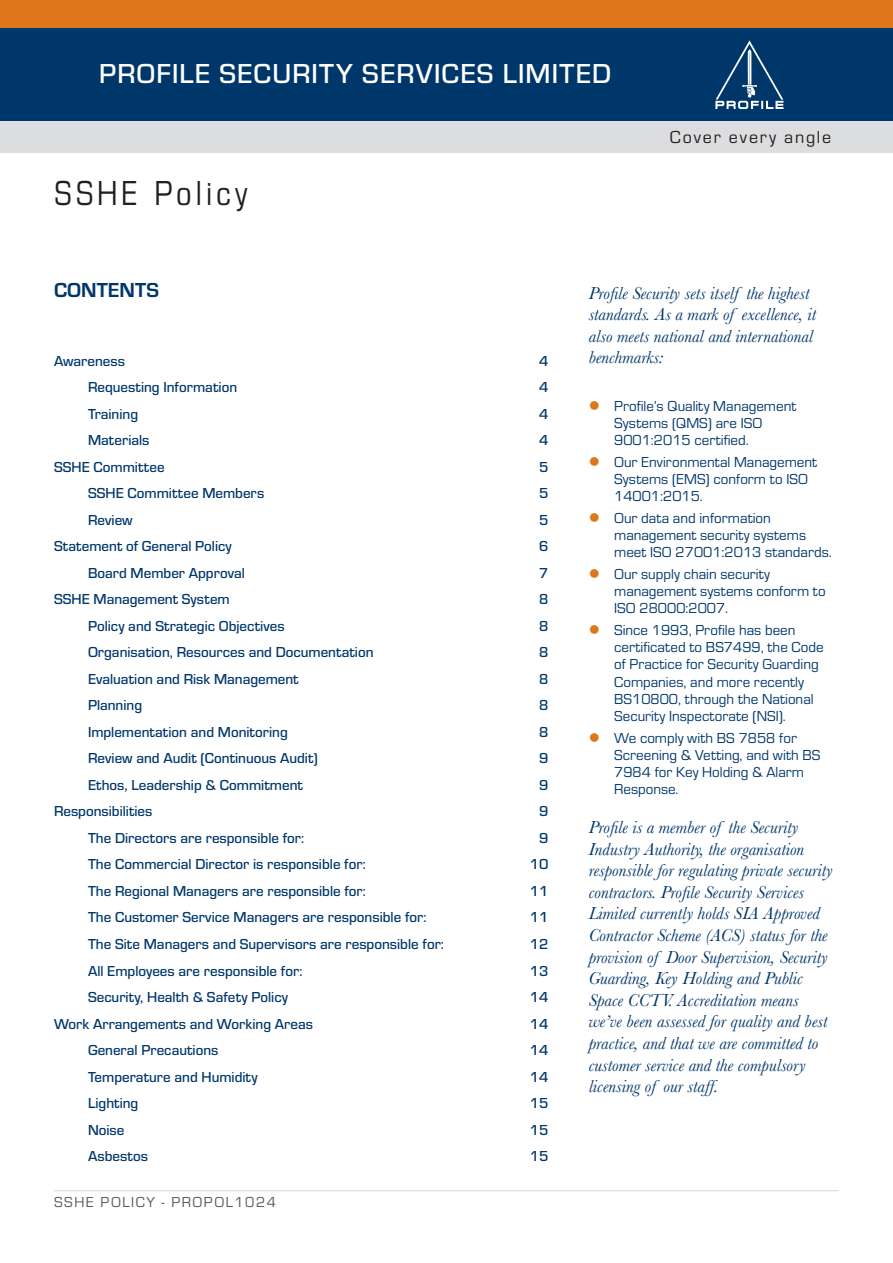
<style>
.page{position:relative;width:893px;height:1263px;background:#fff}
.page>*{position:absolute;margin:0;border:0;box-sizing:border-box;transform-origin:0 0}
.ProfilePolicyCoverTitle{font:36px "Eurostile Con";letter-spacing:.1em;color:#231f20}
.t1{font:500 28.5px "Eurostile";letter-spacing:.04em;color:#fff}
.TOC_Heading{font:700 21px "Eurostile";letter-spacing:.005em;color:#00376b}
.t2{font:italic 18px/21.6px "Baskerville";color:#00376b}
.t3{font:18px "Eurostile";letter-spacing:.1em;color:#231f20}
.t4{font:500 15px "Eurostile";color:#00376b}
.t5{font:15px/17.2px "Eurostile";color:#00376b}
.t6{font:15px "Eurostile";letter-spacing:.1em;color:#57585a}
</style>
<div class="page">
<div style="left:0;top:0;width:893px;height:32px;background:#de761b"></div>
<div style="left:0;top:28px;width:893px;height:95px;background:#00376b"></div>
<svg style="left:715px;top:40px;width:69px;height:69px"></svg>
<div style="left:0;top:121px;width:893px;height:32px;background:#dcdddf"></div>
<hr style="left:54px;top:1190px;width:785px;height:1px;background:#dcdddf">
<h2 class="t1" style="left:99px;top:54px;width:513px">PROFILE SECURITY SERVICES LIMITED</h2>
<p class="ProfilePolicyCoverTitle" style="left:54px;top:169px;width:195px">SSHE Policy</p>
<p class="t3" style="left:670px;top:125px;width:163px">Cover every angle</p>
<p class="TOC_Heading" style="left:54px;top:275px;width:107px">CONTENTS</p>
<p class="t4" style="left:54px;top:351px;width:73px">Awareness</p>
<p class="t4" style="left:539px;top:351px;width:11px">4</p>
<p class="t4" style="left:88px;top:377px;width:151px">Requesting Information</p>
<p class="t4" style="left:539px;top:377px;width:11px">4</p>
<p class="t4" style="left:88px;top:404px;width:52px">Training</p>
<p class="t4" style="left:539px;top:404px;width:11px">4</p>
<p class="t4" style="left:88px;top:430px;width:63px">Materials</p>
<p class="t4" style="left:539px;top:430px;width:11px">4</p>
<p class="t4" style="left:54px;top:457px;width:112px">SSHE Committee</p>
<p class="t4" style="left:539px;top:457px;width:11px">5</p>
<p class="t4" style="left:88px;top:483px;width:178px">SSHE Committee Members</p>
<p class="t4" style="left:539px;top:483px;width:11px">5</p>
<p class="t4" style="left:88px;top:510px;width:46px">Review</p>
<p class="t4" style="left:539px;top:510px;width:11px">5</p>
<p class="t4" style="left:54px;top:536px;width:179px">Statement of General Policy</p>
<p class="t4" style="left:539px;top:536px;width:11px">6</p>
<p class="t4" style="left:88px;top:563px;width:158px">Board Member Approval</p>
<p class="t4" style="left:539px;top:563px;width:11px">7</p>
<p class="t4" style="left:54px;top:589px;width:177px">SSHE Management System</p>
<p class="t4" style="left:539px;top:589px;width:11px">8</p>
<p class="t4" style="left:88px;top:616px;width:198px">Policy and Strategic Objectives</p>
<p class="t4" style="left:539px;top:616px;width:11px">8</p>
<p class="t4" style="left:88px;top:642px;width:287px">Organisation, Resources and Documentation</p>
<p class="t4" style="left:539px;top:642px;width:11px">8</p>
<p class="t4" style="left:88px;top:669px;width:212px">Evaluation and Risk Management</p>
<p class="t4" style="left:539px;top:669px;width:11px">8</p>
<p class="t4" style="left:88px;top:695px;width:56px">Planning</p>
<p class="t4" style="left:539px;top:695px;width:11px">8</p>
<p class="t4" style="left:88px;top:722px;width:201px">Implementation and Monitoring</p>
<p class="t4" style="left:539px;top:722px;width:11px">8</p>
<p class="t4" style="left:88px;top:748px;width:231px">Review and Audit (Continuous Audit)</p>
<p class="t4" style="left:539px;top:748px;width:11px">9</p>
<p class="t4" style="left:88px;top:775px;width:216px">Ethos, Leadership &amp; Commitment</p>
<p class="t4" style="left:539px;top:775px;width:11px">9</p>
<p class="t4" style="left:54px;top:801px;width:100px">Responsibilities</p>
<p class="t4" style="left:539px;top:801px;width:11px">9</p>
<p class="t4" style="left:88px;top:828px;width:218px">The Directors are responsible for:</p>
<p class="t4" style="left:539px;top:828px;width:11px">9</p>
<p class="t4" style="left:88px;top:854px;width:279px">The Commercial Director is responsible for:</p>
<p class="t4" style="left:530px;top:854px;width:20px">10</p>
<p class="t4" style="left:88px;top:881px;width:279px">The Regional Managers are responsible for:</p>
<p class="t4" style="left:530px;top:881px;width:20px">11</p>
<p class="t4" style="left:88px;top:907px;width:340px">The Customer Service Managers are responsible for:</p>
<p class="t4" style="left:530px;top:907px;width:20px">11</p>
<p class="t4" style="left:88px;top:934px;width:357px">The Site Managers and Supervisors are responsible for:</p>
<p class="t4" style="left:530px;top:934px;width:20px">12</p>
<p class="t4" style="left:88px;top:960px;width:216px">All Employees are responsible for:</p>
<p class="t4" style="left:530px;top:960px;width:20px">13</p>
<p class="t4" style="left:88px;top:987px;width:201px">Security, Health &amp; Safety Policy</p>
<p class="t4" style="left:530px;top:987px;width:20px">14</p>
<p class="t4" style="left:54px;top:1013px;width:261px">Work Arrangements and Working Areas</p>
<p class="t4" style="left:530px;top:1013px;width:20px">14</p>
<p class="t4" style="left:88px;top:1040px;width:132px">General Precautions</p>
<p class="t4" style="left:530px;top:1040px;width:20px">14</p>
<p class="t4" style="left:88px;top:1066px;width:171px">Temperature and Humidity</p>
<p class="t4" style="left:530px;top:1066px;width:20px">14</p>
<p class="t4" style="left:88px;top:1093px;width:52px">Lighting</p>
<p class="t4" style="left:530px;top:1093px;width:20px">15</p>
<p class="t4" style="left:88px;top:1119px;width:38px">Noise</p>
<p class="t4" style="left:530px;top:1119px;width:20px">15</p>
<p class="t4" style="left:88px;top:1146px;width:62px">Asbestos</p>
<p class="t4" style="left:530px;top:1146px;width:20px">15</p>
<p class="t6" style="left:54px;top:1192px;width:223px">SSHE POLICY - PROPOL1024</p>
<p class="t2" style="left:589px;top:282px;width:229px">Profile Security sets itself the highest standards. As a mark of excellence, it also meets national and international benchmarks:</p>
<p class="t5" style="left:614px;top:396px;width:184px">Profile’s Quality Management<br>Systems (QMS) are ISO<br>9001:2015 certified.</p>
<p class="t5" style="left:614px;top:452px;width:204px">Our Environmental Management<br>Systems (EMS) conform to ISO<br>14001:2015.</p>
<p class="t5" style="left:614px;top:508px;width:219px">Our data and information management security systems meet ISO 27001:2013 standards.</p>
<p class="t5" style="left:614px;top:564px;width:213px">Our supply chain security management systems conform to<br>ISO 28000:2007.</p>
<p class="t5" style="left:614px;top:620px;width:211px">Since 1993, Profile has been certificated to BS7499, the Code of Practice for Security Guarding<br>Companies, and more recently<br>BS10800, through the National<br>Security Inspectorate (NSI).</p>
<p class="t5" style="left:614px;top:728px;width:208px">We comply with BS 7858 for<br>Screening &amp; Vetting, and with BS<br>7984 for Key Holding &amp; Alarm<br>Response.</p>
<p class="t2" style="left:589px;top:816px;width:245px">Profile is a member of the Security Industry Authority, the organisation responsible for regulating private security contractors. Profile Security Services Limited currently holds SIA Approved Contractor Scheme (ACS) status for the provision of Door Supervision, Security Guarding, Key Holding and Public Space CCTV. Accreditation means we’ve been assessed for quality and best practice, and that we are committed to customer service and the compulsory licensing of our staff.</p>
</div>
